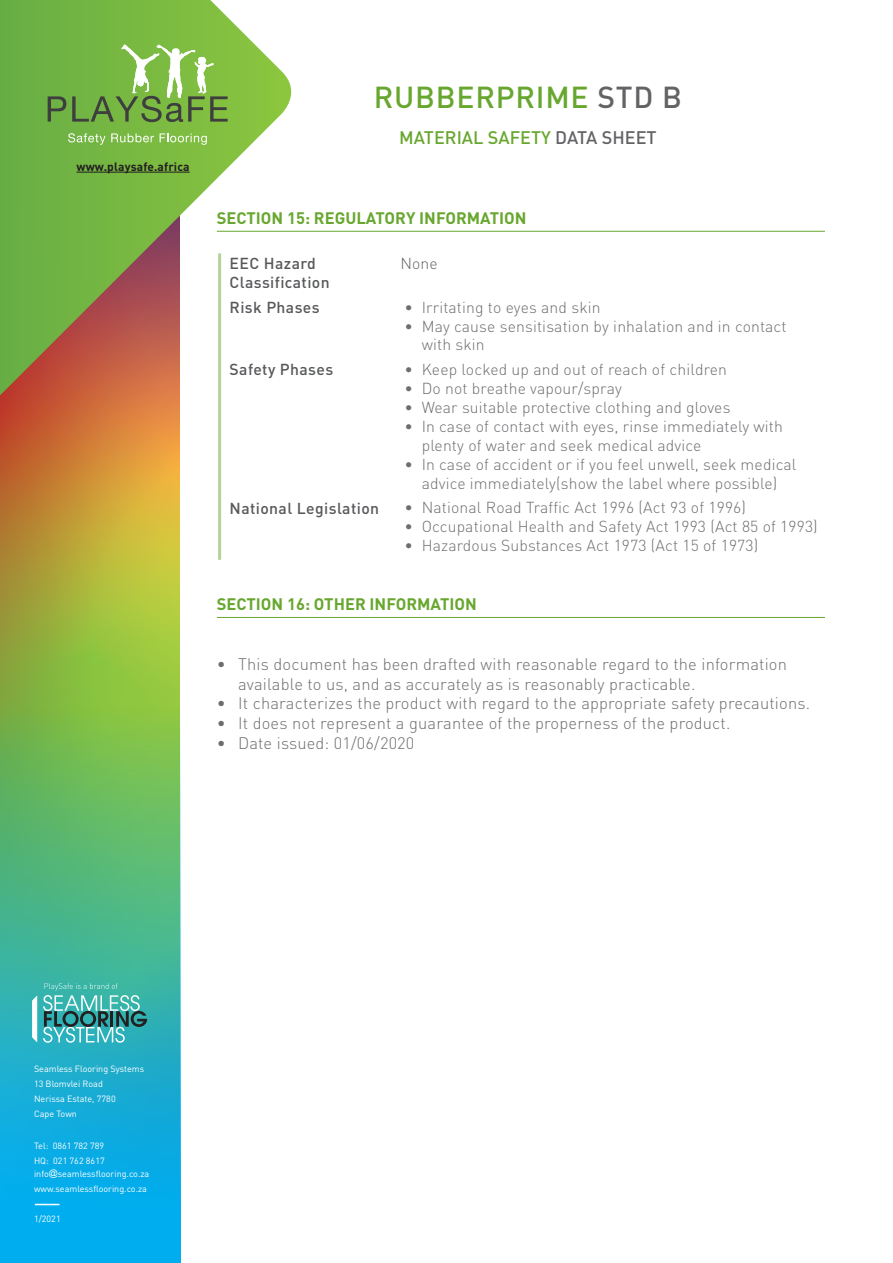
<style>
.page{position:relative;width:893px;height:1263px;background:#fff}
.page>*{position:absolute;margin:0;border:0;box-sizing:border-box;transform-origin:0 0}
.t1{font:500 30px "DIN";letter-spacing:.025em;color:#68a72f}
.t2{font:500 18px "DIN";color:#68a72f}
.t3{font:300 16.5px/19.8px "DIN";letter-spacing:.01em;color:#6c6d70}
.SECTION_underlined{font:700 16.5px "DIN";color:#68a72f}
.t4{font:300 15.75px/18.9px "DIN";letter-spacing:.01em;color:#6c6d70}
.Section-Title_no_rul{font:500 15.75px "DIN";letter-spacing:.025em;color:#57585a}
.Table_left{font:500 15.75px "DIN";letter-spacing:.025em;color:#57585a}
.right{font:300 15.75px "DIN";color:#636366}
.t5{font:700 12px "DIN";letter-spacing:.01em;color:#231f20}
.t6{font:9px/15px "DIN";color:#fff}
.s1{color:#636366}
.s2{font-family:"Gill Sans"}
</style>
<div class="page">
<svg style="left:0;top:443px;width:179px;height:268px;background:#b0aa3a"></svg>
<svg style="left:0;top:711px;width:181px;height:552px;background:#38b3a4"></svg>
<svg style="left:35px;top:1204px;width:25px;height:1px"></svg>
<svg style="left:0;top:0;width:303px;height:443px"></svg>
<svg style="left:48px;top:96px;width:18px;height:26px"></svg>
<svg style="left:72px;top:45px;width:156px;height:77px;background:#81b455"></svg>
<svg style="left:68px;top:133px;width:86px;height:12px"></svg>
<svg style="left:160px;top:133px;width:47px;height:12px"></svg>
<hr style="left:77px;top:172px;width:113px;height:1px;background:#231f20">
<svg style="left:32px;top:995px;width:5px;height:47px"></svg>
<svg style="left:43px;top:983px;width:104px;height:60px;background:#4daba9"></svg>
<hr style="left:217px;top:231px;width:608px;height:1px;background:#68a72f">
<hr style="left:217px;top:617px;width:608px;height:1px;background:#68a72f">
<hr style="left:218px;top:254px;width:3px;height:305px;background:#b4d397">
<p class="t5" style="left:77px;top:158px;width:115px">www.playsafe.africa</p>
<h1 class="t1" style="left:374px;top:78px;width:310px">RUBBERPRIME <span class="s1">STD B</span></h1>
<p class="t2" style="left:399px;top:126px;width:259px">MATERIAL SAFETY <span class="s1">DATA SHEET</span></p>
<p class="SECTION_underlined" style="left:217px;top:207px;width:311px">SECTION 15: REGULATORY INFORMATION</p>
<p class="Table_left" style="left:230px;top:253px;width:88px">EEC Hazard</p>
<p class="Table_left" style="left:230px;top:272px;width:102px">Classification</p>
<p class="right" style="left:400px;top:253px;width:39px">None</p>
<p class="Section-Title_no_rul" style="left:230px;top:297px;width:92px">Risk Phases</p>
<p class="t4" style="left:405px;top:297px;width:197px">• Irritating to eyes and skin</p>
<p class="t4" style="left:422px;top:316px;width:366px;text-indent:-17px">• May cause sensitisation by inhalation and in contact with skin</p>
<p class="Section-Title_no_rul" style="left:230px;top:360px;width:105px">Safety Phases</p>
<p class="t4" style="left:405px;top:360px;width:324px">• Keep locked up and out of reach of children</p>
<p class="t4" style="left:405px;top:379px;width:219px">• Do not breathe vapour/spray</p>
<p class="t4" style="left:405px;top:398px;width:327px">• Wear suitable protective clothing and gloves</p>
<p class="t4" style="left:422px;top:416px;width:363px;text-indent:-17px">• In case of contact with eyes, rinse immediately with plenty of water and seek medical advice</p>
<p class="t4" style="left:405px;top:454px;width:393px;text-align:center">• In case of accident or if you feel unwell, seek medical advice immediately(show the label where possible)</p>
<p class="Section-Title_no_rul" style="left:230px;top:498px;width:151px">National Legislation</p>
<p class="t4" style="left:405px;top:498px;width:343px">• National Road Traffic Act 1996 (Act 93 of 1996)</p>
<p class="t4" style="left:405px;top:517px;width:415px">• Occupational Health and Safety Act 1993 (Act 85 of 1993)</p>
<p class="t4" style="left:405px;top:536px;width:355px">• Hazardous Substances Act 1973 (Act 15 of 1973)</p>
<p class="SECTION_underlined" style="left:217px;top:594px;width:262px">SECTION 16: OTHER INFORMATION</p>
<p class="t3" style="left:238px;top:654px;width:550px;text-indent:-21px">• This document has been drafted with reasonable regard to the information available to us, and as accurately as is reasonably practicable.</p>
<p class="t3" style="left:217px;top:693px;width:595px">• It characterizes the product with regard to the appropriate safety precautions.</p>
<p class="t3" style="left:217px;top:713px;width:515px">• It does not represent a guarantee of the properness of the product.</p>
<p class="t3" style="left:217px;top:733px;width:199px">• Date issued: 01/06/2020</p>
<p class="t6" style="left:34px;top:1061px;width:112px">Seamless Flooring Systems<br>13 Blomvlei Road<br>Nerissa Estate, 7780<br>Cape Town</p>
<p class="t6" style="left:34px;top:1138px;width:72px">Tel: 0861 782 789<br>HQ: 021 762 8617</p>
<p class="t6" style="left:34px;top:1166px;width:117px">info<span class="s2">@</span>seamlessflooring.co.za www.seamlessflooring.co.za</p>
<p class="t6" style="left:34px;top:1211px;width:28px">1/2021</p>
</div>
